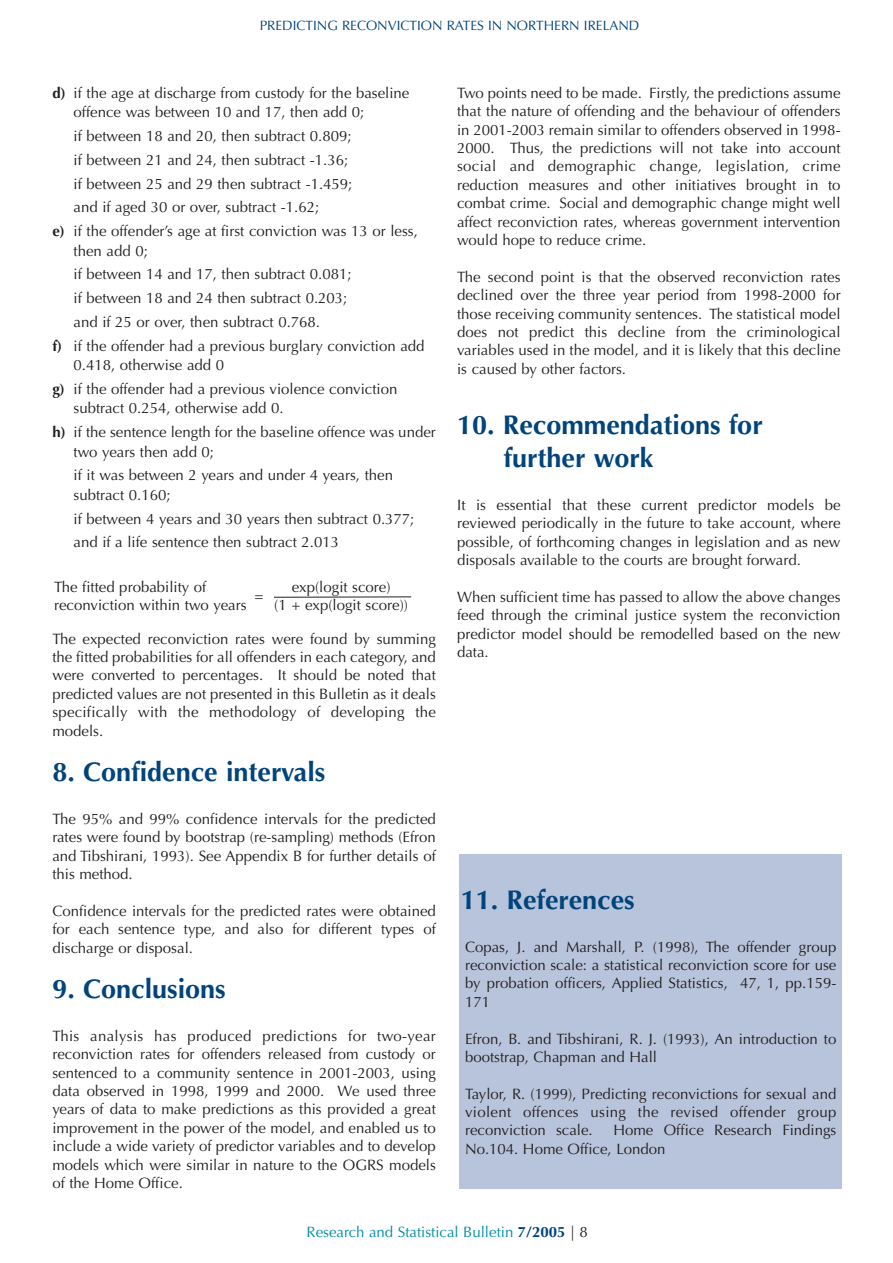
<style>
.page{position:relative;width:893px;height:1263px;background:#fff}
.page>*{position:absolute;margin:0;border:0;box-sizing:border-box;transform-origin:0 0}
.t1{font:700 27px/33.2px "Optima";color:#00447b}
.t2{font:15px/18.5px "Optima";color:#231f20;text-align:justify}
.t3{font:15px "Optima";color:#008da8}
.t4{font:13.5px "Optima";color:#00447b}
.s1{font-weight:700}
.s2{font-weight:700;color:#00447b}
.s3{color:#231f20}
</style>
<div class="page">
<div style="left:459px;top:854px;width:383px;height:335px;background:#b8c4dc"></div>
<hr style="left:274px;top:597px;width:137px;height:1px;background:#231f20">
<p class="t4" style="left:260px;top:19px;width:381px">PREDICTING RECONVICTION RATES IN NORTHERN IRELAND</p>
<p class="t2" style="left:74px;top:85px;width:337px;line-height:19.5px;text-indent:-21px"><span class="s1">d)</span> if the age at discharge from custody for the baseline offence was between 10 and 17, then add 0;</p>
<p class="t2" style="left:74px;top:128px;width:279px">if between 18 and 20, then subtract 0.809;</p>
<p class="t2" style="left:74px;top:152px;width:276px">if between 21 and 24, then subtract -1.36;</p>
<p class="t2" style="left:74px;top:176px;width:280px">if between 25 and 29 then subtract -1.459;</p>
<p class="t2" style="left:74px;top:200px;width:247px">and if aged 30 or over, subtract -1.62;</p>
<p class="t2" style="left:52px;top:223px;width:367px"><span class="s1">e)</span> if the offender’s age at first conviction was 13 or less,</p>
<p class="t2" style="left:74px;top:243px;width:76px">then add 0;</p>
<p class="t2" style="left:74px;top:267px;width:279px">if between 14 and 17, then subtract 0.081;</p>
<p class="t2" style="left:74px;top:290px;width:275px">if between 18 and 24 then subtract 0.203;</p>
<p class="t2" style="left:74px;top:314px;width:248px">and if 25 or over, then subtract 0.768.</p>
<p class="t2" style="left:52px;top:338px;width:373px"><span class="s1">f)</span> if the offender had a previous burglary conviction add</p>
<p class="t2" style="left:52px;top:355px;width:346px;line-height:23.7px;text-indent:21px">0.418, otherwise add 0<br><span class="s1">g)</span> if the offender had a previous violence conviction</p>
<p class="t2" style="left:52px;top:398px;width:385px;line-height:23.7px;text-indent:21px">subtract 0.254, otherwise add 0.<br><span class="s1">h)</span> if the sentence length for the baseline offence was under</p>
<p class="t2" style="left:74px;top:441px;width:321px;line-height:23.7px">two years then add 0;<br>if it was between 2 years and under 4 years, then</p>
<p class="t2" style="left:74px;top:484px;width:342px;line-height:23.7px;text-align:left">subtract 0.160;<br>if between 4 years and 30 years then subtract 0.377; and if a life sentence then subtract 2.013</p>
<p class="t2" style="left:54px;top:579px;width:154px">The fitted probability of</p>
<p class="t2" style="left:292px;top:579px;width:100px">exp(logit score)</p>
<p class="t2" style="left:254px;top:588px;width:11px">=</p>
<p class="t2" style="left:54px;top:597px;width:194px">reconviction within two years</p>
<p class="t2" style="left:274px;top:597px;width:135px">(1 + exp(logit score))</p>
<p class="t2" style="left:52px;top:631px;width:385px">The expected reconviction rates were found by summing the fitted probabilities for all offenders in each category, and were converted to percentages. It should be noted that predicted values are not presented in this Bulletin as it deals specifically with the methodology of developing the models.</p>
<h1 class="t1" style="left:52px;top:758px;width:274px">8. Confidence intervals</h1>
<p class="t2" style="left:52px;top:811px;width:385px">The 95% and 99% confidence intervals for the predicted rates were found by bootstrap (re-sampling) methods (Efron and Tibshirani, 1993). See Appendix B for further details of this method.</p>
<p class="t2" style="left:52px;top:903px;width:385px">Confidence intervals for the predicted rates were obtained for each sentence type, and also for different types of discharge or disposal.</p>
<h1 class="t1" style="left:52px;top:975px;width:175px">9. Conclusions</h1>
<p class="t2" style="left:52px;top:1028px;width:385px">This analysis has produced predictions for two-year reconviction rates for offenders released from custody or sentenced to a community sentence in 2001-2003, using data observed in 1998, 1999 and 2000. We used three years of data to make predictions as this provided a great improvement in the power of the model, and enabled us to include a wide variety of predictor variables and to develop models which were similar in nature to the OGRS models of the Home Office.</p>
<p class="t2" style="left:457px;top:85px;width:385px">Two points need to be made. Firstly, the predictions assume that the nature of offending and the behaviour of offenders in 2001-2003 remain similar to offenders observed in 1998- 2000. Thus, the predictions will not take into account social and demographic change, legislation, crime reduction measures and other initiatives brought in to combat crime. Social and demographic change might well affect reconviction rates, whereas government intervention would hope to reduce crime.</p>
<p class="t2" style="left:457px;top:269px;width:385px">The second point is that the observed reconviction rates declined over the three year period from 1998-2000 for those receiving community sentences. The statistical model does not predict this decline from the criminological variables used in the model, and it is likely that this decline is caused by other factors.</p>
<h1 class="t1" style="left:503px;top:411px;width:261px;text-indent:-46px">10. Recommendations for further work</h1>
<p class="t2" style="left:457px;top:497px;width:385px">It is essential that these current predictor models be reviewed periodically in the future to take account, where possible, of forthcoming changes in legislation and as new disposals available to the courts are brought forward.</p>
<p class="t2" style="left:457px;top:589px;width:385px">When sufficient time has passed to allow the above changes feed through the criminal justice system the reconviction predictor model should be remodelled based on the new data.</p>
<h1 class="t1" style="left:461px;top:886px;width:175px">11. References</h1>
<p class="t2" style="left:465px;top:939px;width:373px">Copas, J. and Marshall, P. (1998), The offender group reconviction scale: a statistical reconviction score for use by probation officers, Applied Statistics, 47, 1, pp.159- 171</p>
<p class="t2" style="left:465px;top:1031px;width:373px">Efron, B. and Tibshirani, R. J. (1993), An introduction to bootstrap, Chapman and Hall</p>
<p class="t2" style="left:465px;top:1086px;width:373px">Taylor, R. (1999), Predicting reconvictions for sexual and violent offences using the revised offender group reconviction scale.</p>
<p class="t2" style="left:465px;top:1123px;width:373px;text-indent:148px">Home Office Research Findings<br>No.104. Home Office, London</p>
<p class="t3" style="left:306px;top:1226px;width:283px">Research and Statistical Bulletin <span class="s2">7/2005</span> <span class="s3">| 8</span></p>
</div>
